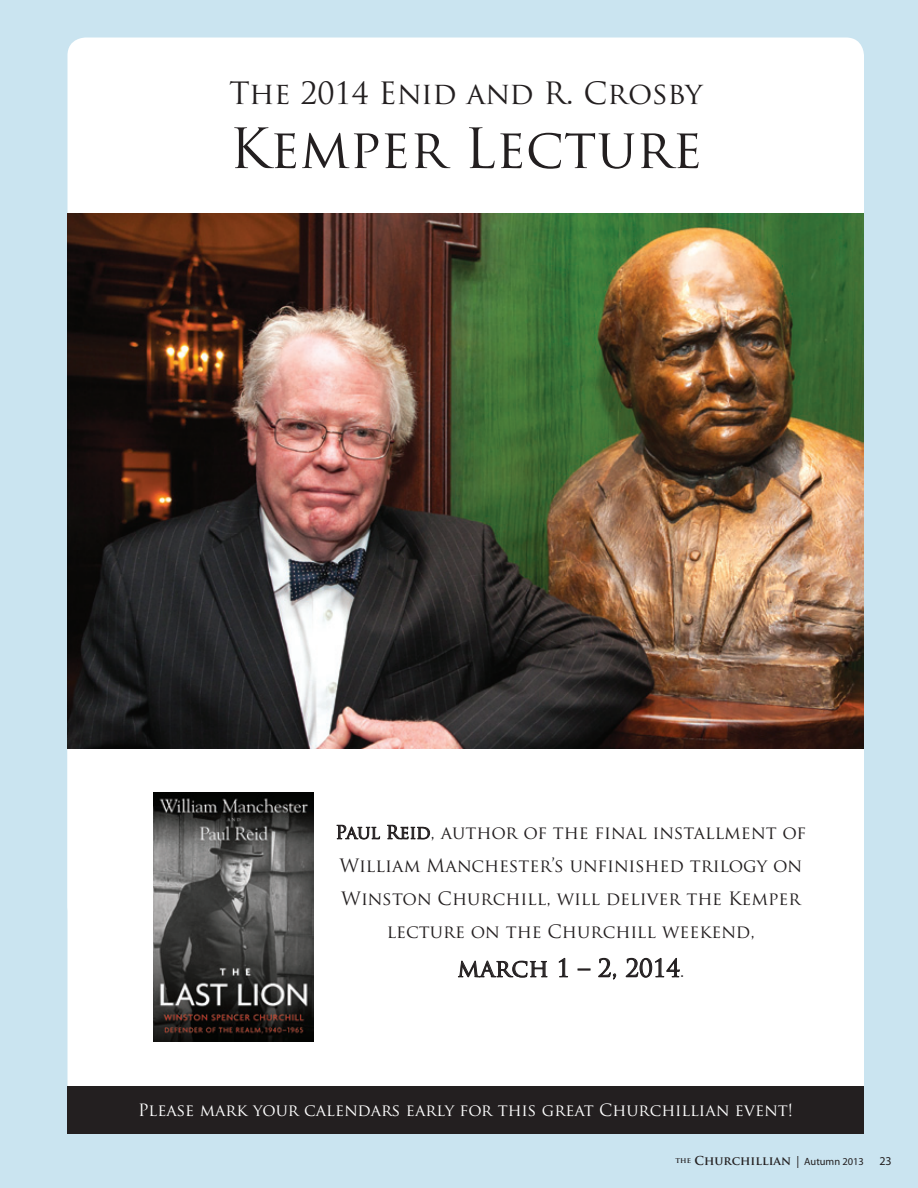
<style>
.page{position:relative;width:918px;height:1188px;background:#cae4f0}
.page>*{position:absolute;margin:0;border:0;box-sizing:border-box;transform-origin:0 0}
.t1{font:54px "Trajan Pro";color:#231f20}
.t2{font:30px "Trajan Pro";color:#231f20}
.t3{font:24px "Trajan Pro";color:#231f20}
.t4{font:18px/33px "Trajan Pro";color:#231f20;text-align:center}
.t5{font:16.5px "Trajan Pro";color:#fff}
.t6{font:700 12px "Trajan Pro";color:#231f20}
.t7{font:12px "Myriad Pro";color:#231f20}
.s1{font-size:16.5px}
.s2{font-family:"Myriad Pro";font-weight:400}
.s3{font-family:"Myriad Pro";font-weight:400;font-size:10.5px}
</style>
<div class="page">
<div style="left:68px;top:231px;width:796px;height:887px;background:#fff;border-radius:18px"></div>
<div style="left:68px;top:38px;width:796px;height:887px;background:#fff;border-radius:18px"></div>
<div style="left:68px;top:1086px;width:796px;height:48px;background:#231f20"></div>
<img style="left:68px;top:214px;width:796px;height:535px">
<svg style="left:336px;top:824px;width:45px;height:16px"></svg>
<svg style="left:387px;top:824px;width:44px;height:16px"></svg>
<svg style="left:458px;top:960px;width:90px;height:18px"></svg>
<svg style="left:558px;top:957px;width:10px;height:21px"></svg>
<svg style="left:578px;top:968px;width:12px;height:2px"></svg>
<svg style="left:598px;top:957px;width:19px;height:23px"></svg>
<svg style="left:625px;top:957px;width:55px;height:21px"></svg>
<img style="left:154px;top:793px;width:160px;height:248px">
<h2 class="t2" style="left:229px;top:74px;width:477px">The 2014 Enid and R. Crosby</h2>
<h1 class="t1" style="left:229px;top:114px;width:474px">Kemper Lecture</h1>
<p class="t4" style="left:335px;top:816px;width:472px">Paul Reid, author of the final installment of William Manchester’s unfinished trilogy on Winston Churchill, will deliver the Kemper lecture on the Churchill weekend,</p>
<h3 class="t3" style="left:457px;top:953px;width:228px">march 1 – 2, 2014<span class="s1">.</span></h3>
<p class="t5" style="left:138px;top:1100px;width:656px">Please mark your calendars early for this great Churchillian event!</p>
<p class="t6" style="left:675px;top:1153px;width:190px"><sup>THE</sup> CHURCHILLIAN <span class="s2">|</span> <span class="s3">Autumn 2013</span></p>
<p class="t7" style="left:879px;top:1154px;width:14px">23</p>
</div>
